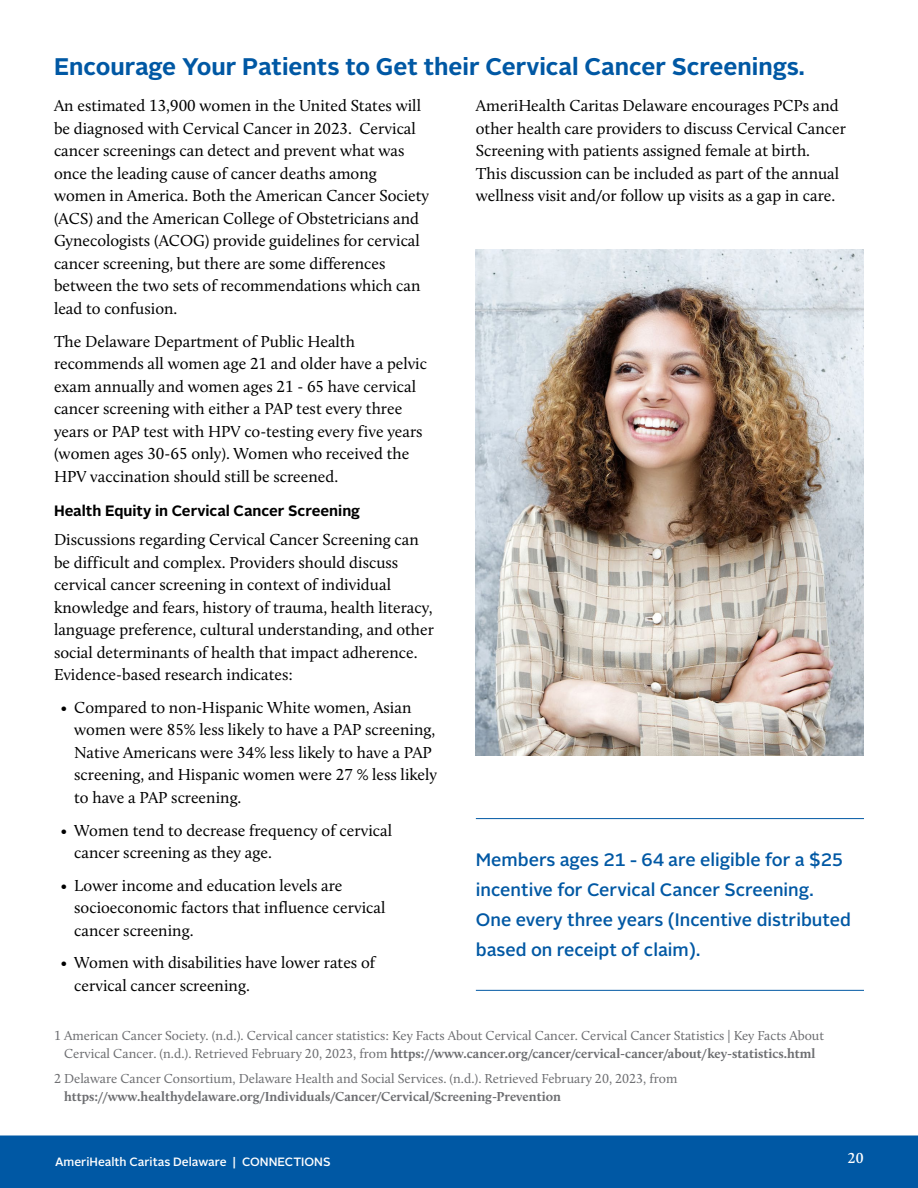
<style>
.page{position:relative;width:918px;height:1188px;background:#fff}
.page>*{position:absolute;margin:0;border:0;box-sizing:border-box;transform-origin:0 0}
.Headline_Span{font:700 24px "Alright Sans";color:#0058a4}
.Call-out{font:500 18px/30px "Alright Sans";color:#0058a4}
.Body_Copy{font:16.5px/22.5px "Calluna";color:#000}
.Topic_Header{font:700 15px "Alright Sans";color:#000}
.t1{font:600 15px "Calluna";color:#fff}
.Footnote{font:13.5px/18px "Calluna";color:#6d6e71;text-align:center}
.t2{font:500 12px "Alright Sans";color:#fff}
.s1{font-weight:700}
</style>
<div class="page">
<img style="left:476px;top:250px;width:388px;height:506px">
<hr style="left:476px;top:818px;width:388px;height:1px;background:#0058a4">
<hr style="left:476px;top:990px;width:388px;height:1px;background:#0058a4">
<div style="left:0;top:1136px;width:918px;height:52px;background:#0058a4"></div>
<p class="Headline_Span" style="left:54px;top:50px;width:752px">Encourage Your Patients to Get their Cervical Cancer Screenings.</p>
<p class="Body_Copy" style="left:54px;top:95px;width:377px">An estimated 13,900 women in the United States will be diagnosed with Cervical Cancer in 2023. Cervical cancer screenings can detect and prevent what was once the leading cause of cancer deaths among women in America. Both the American Cancer Society (ACS) and the American College of Obstetricians and Gynecologists (ACOG) provide guidelines for cervical cancer screening, but there are some differences between the two sets of recommendations which can lead to confusion.</p>
<p class="Body_Copy" style="left:54px;top:330px;width:375px">The Delaware Department of Public Health recommends all women age 21 and older have a pelvic exam annually and women ages 21 - 65 have cervical cancer screening with either a PAP test every three years or PAP test with HPV co-testing every five years (women ages 30-65 only). Women who received the HPV vaccination should still be screened.</p>
<p class="Topic_Header" style="left:54px;top:500px;width:308px">Health Equity in Cervical Cancer Screening</p>
<p class="Body_Copy" style="left:54px;top:528px;width:381px">Discussions regarding Cervical Cancer Screening can be difficult and complex. Providers should discuss cervical cancer screening in context of individual knowledge and fears, history of trauma, health literacy, language preference, cultural understanding, and other social determinants of health that impact adherence.<br>Evidence-based research indicates:</p>
<p class="Body_Copy" style="left:74px;top:696px;width:364px;text-indent:-14px">• Compared to non-Hispanic White women, Asian women were 85% less likely to have a PAP screening, Native Americans were 34% less likely to have a PAP screening, and Hispanic women were 27 % less likely to have a PAP screening.</p>
<p class="Body_Copy" style="left:74px;top:819px;width:319px;text-indent:-14px">• Women tend to decrease frequency of cervical cancer screening as they age.</p>
<p class="Body_Copy" style="left:74px;top:874px;width:313px;text-indent:-14px">• Lower income and education levels are socioeconomic factors that influence cervical cancer screening.</p>
<p class="Body_Copy" style="left:74px;top:951px;width:302px;text-indent:-14px">• Women with disabilities have lower rates of cervical cancer screening.</p>
<p class="Body_Copy" style="left:476px;top:95px;width:372px">AmeriHealth Caritas Delaware encourages PCPs and other health care providers to discuss Cervical Cancer Screening with patients assigned female at birth.<br>This discussion can be included as part of the annual wellness visit and/or follow up visits as a gap in care.</p>
<p class="Call-out" style="left:476px;top:845px;width:376px">Members ages 21 - 64 are eligible for a $25 incentive for Cervical Cancer Screening.<br>One every three years (Incentive distributed based on receipt of claim).</p>
<p class="Footnote" style="left:54px;top:1027px;width:772px">1 American Cancer Society. (n.d.). Cervical cancer statistics: Key Facts About Cervical Cancer. Cervical Cancer Statistics | Key Facts About<br>Cervical Cancer. (n.d.). Retrieved February 20, 2023, from <span class="s1">https://www.cancer.org/cancer/cervical-cancer/about/key-statistics.html</span></p>
<p class="Footnote" style="left:64px;top:1069px;width:615px;text-align:left;text-indent:-10px">2 Delaware Cancer Consortium, Delaware Health and Social Services. (n.d.). Retrieved February 20, 2023, from <span class="s1">https://www.healthydelaware.org/Individuals/Cancer/Cervical/Screening-Prevention</span></p>
<p class="t2" style="left:55px;top:1154px;width:277px">AmeriHealth Caritas Delaware | CONNECTIONS</p>
<p class="t1" style="left:848px;top:1149px;width:18px">20</p>
</div>
